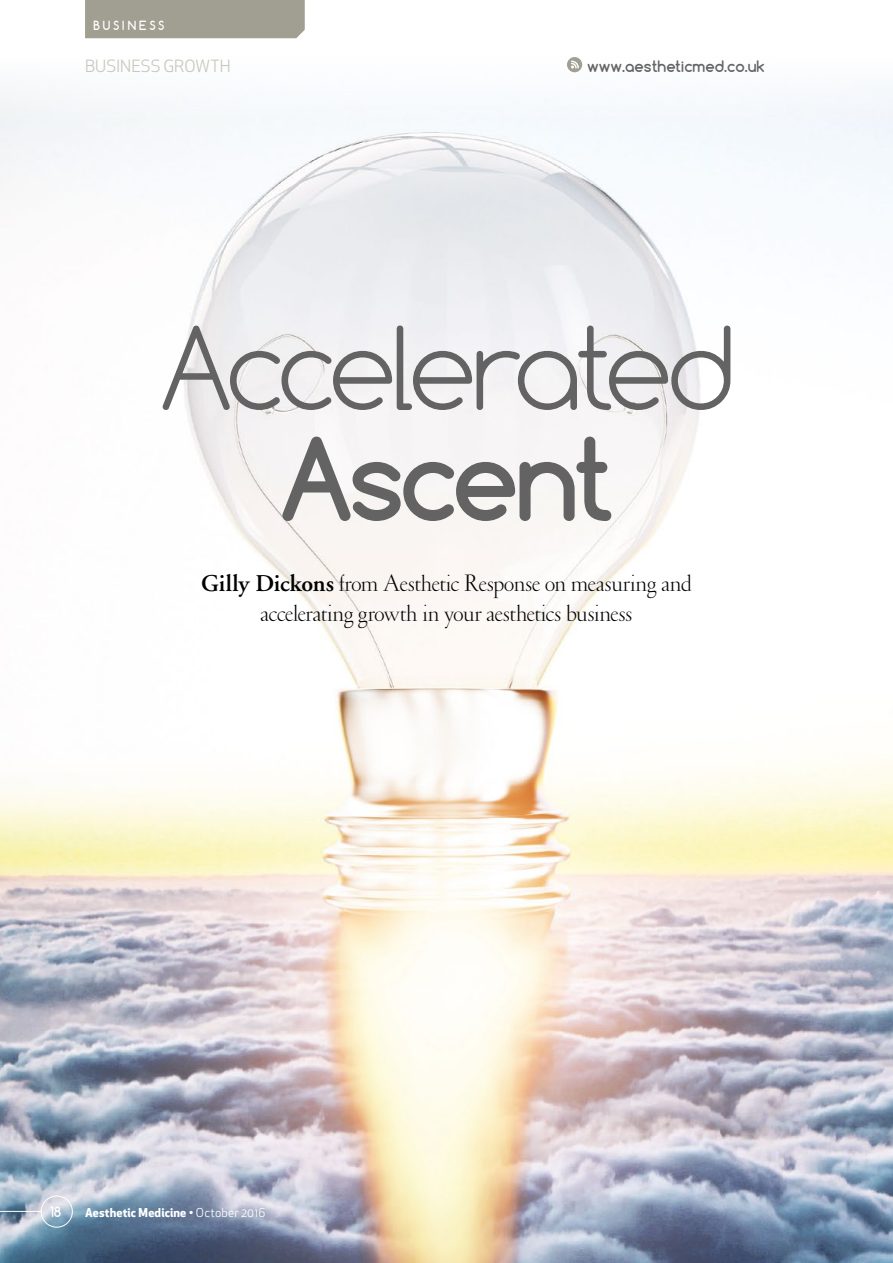
<style>
.page{position:relative;width:893px;height:1263px;background:#fff}
.page>*{position:absolute;margin:0;border:0;box-sizing:border-box;transform-origin:0 0}
.Standard_Headline{font:300 108px "Comfortaa";letter-spacing:-.07em;color:#646363}
.Standard_Headline-2{font:700 108px "Comfortaa";letter-spacing:-.055em;color:#646363}
.Standfirst{font:300 24px/30px "Garamond";letter-spacing:-.01em;color:#000;text-align:center}
.Article_Headline_LHP{font:16.5px "Apex New";color:#c9c7bd}
.t1{font:700 15px "Comfortaa";color:#646363}
.t2{font:700 13.5px "Comfortaa";color:#fff}
.t3{font:700 12px "Apex New";letter-spacing:.01em;color:#fff}
.Section_Tab_LHP{font:700 12px "Comfortaa";letter-spacing:.225em;color:#fff}
.s1{font-family:"Adobe Garamond";font-weight:600}
.s2{font-weight:400}
</style>
<div class="page">
<img style="left:0;top:57px;width:893px;height:1206px">
<div style="left:41px;top:1196px;width:32px;height:31px;border:1px solid #fff;border-radius:50%"></div>
<hr style="left:0;top:1211px;width:41px;height:1px;background:#fff">
<div style="left:85px;top:0;width:220px;height:38px;background:#a19f92"></div>
<div style="left:567px;top:57px;width:15px;height:15px;background:#a19f92;border-radius:50%"></div>
<svg style="left:571px;top:61px;width:8px;height:7px"></svg>
<p class="Section_Tab_LHP" style="left:94px;top:18px;width:72px">BUSINESS</p>
<p class="Article_Headline_LHP" style="left:85px;top:56px;width:147px">BUSINESS GROWTH</p>
<p class="t1" style="left:587px;top:57px;width:179px">www.aestheticmed.co.uk</p>
<p class="Standard_Headline" style="left:158px;top:300px;width:578px">Accelerated</p>
<p class="Standard_Headline-2" style="left:278px;top:411px;width:338px">Ascent</p>
<p class="Standfirst" style="left:201px;top:569px;width:492px"><span class="s1">Gilly Dickons</span> from Aesthetic Response on measuring and accelerating growth in your aesthetics business</p>
<p class="t2" style="left:50px;top:1203px;width:13px">18</p>
<p class="t3" style="left:85px;top:1203px;width:182px">Aesthetic Medicine • <span class="s2">October 2016</span></p>
</div>
